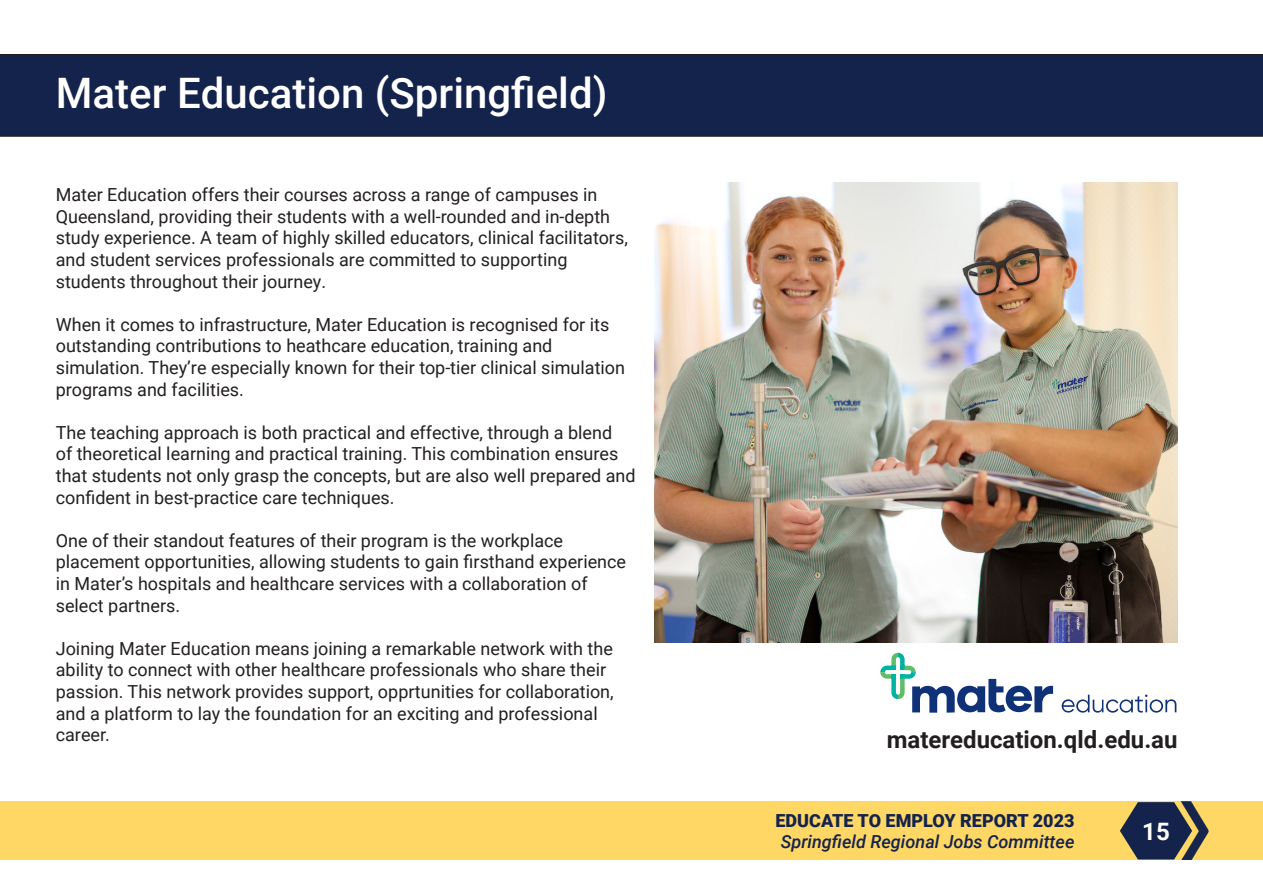
<style>
.page{position:relative;width:1263px;height:893px;background:#fff}
.page>*{position:absolute;margin:0;border:0;box-sizing:border-box;transform-origin:0 0}
.t1{font:500 42px "Roboto";color:#fff}
.t2{font:700 24px "Roboto";color:#231f20}
.t3{font:700 24px "Roboto";color:#fff}
.t4{font:18px/21.6px "Roboto";color:#231f20}
.t5{font:italic 500 18px "Roboto";color:#14234b}
.t6{font:900 18px "Roboto";color:#14234b}
</style>
<div class="page">
<img style="left:655px;top:182px;width:522px;height:460px">
<svg style="left:880px;top:653px;width:173px;height:60px"></svg>
<svg style="left:1062px;top:695px;width:114px;height:18px"></svg>
<div style="left:0;top:802px;width:1263px;height:58px;background:#fed765"></div>
<img style="left:1181px;top:803px;width:28px;height:57px">
<svg style="left:1120px;top:802px;width:72px;height:57px"></svg>
<div style="left:0;top:54px;width:1263px;height:83px;background:#14234b"></div>
<p class="t1" style="left:56px;top:63px;width:553px">Mater Education (Springfield)</p>
<p class="t4" style="left:56px;top:183px;width:574px">Mater Education offers their courses across a range of campuses in Queensland, providing their students with a well-rounded and in-depth study experience. A team of highly skilled educators, clinical facilitators, and student services professionals are committed to supporting students throughout their journey.</p>
<p class="t4" style="left:56px;top:313px;width:571px">When it comes to infrastructure, Mater Education is recognised for its outstanding contributions to heathcare education, training and simulation. They’re especially known for their top-tier clinical simulation programs and facilities.</p>
<p class="t4" style="left:56px;top:421px;width:581px">The teaching approach is both practical and effective, through a blend<br>of theoretical learning and practical training. This combination ensures that students not only grasp the concepts, but are also well prepared and confident in best-practice care techniques.</p>
<p class="t4" style="left:56px;top:529px;width:572px">One of their standout features of their program is the workplace placement opportunities, allowing students to gain firsthand experience in Mater’s hospitals and healthcare services with a collaboration of select partners.</p>
<p class="t4" style="left:56px;top:637px;width:559px">Joining Mater Education means joining a remarkable network with the ability to connect with other healthcare professionals who share their passion. This network provides support, opprtunities for collaboration, and a platform to lay the foundation for an exciting and professional career.</p>
<p class="t2" style="left:887px;top:723px;width:292px">matereducation.qld.edu.au</p>
<p class="t6" style="left:775px;top:808px;width:300px">EDUCATE TO EMPLOY REPORT 2023</p>
<p class="t5" style="left:781px;top:829px;width:295px">Springfield Regional Jobs Committee</p>
<h2 class="t3" style="left:1142px;top:814px;width:29px">15</h2>
</div>
